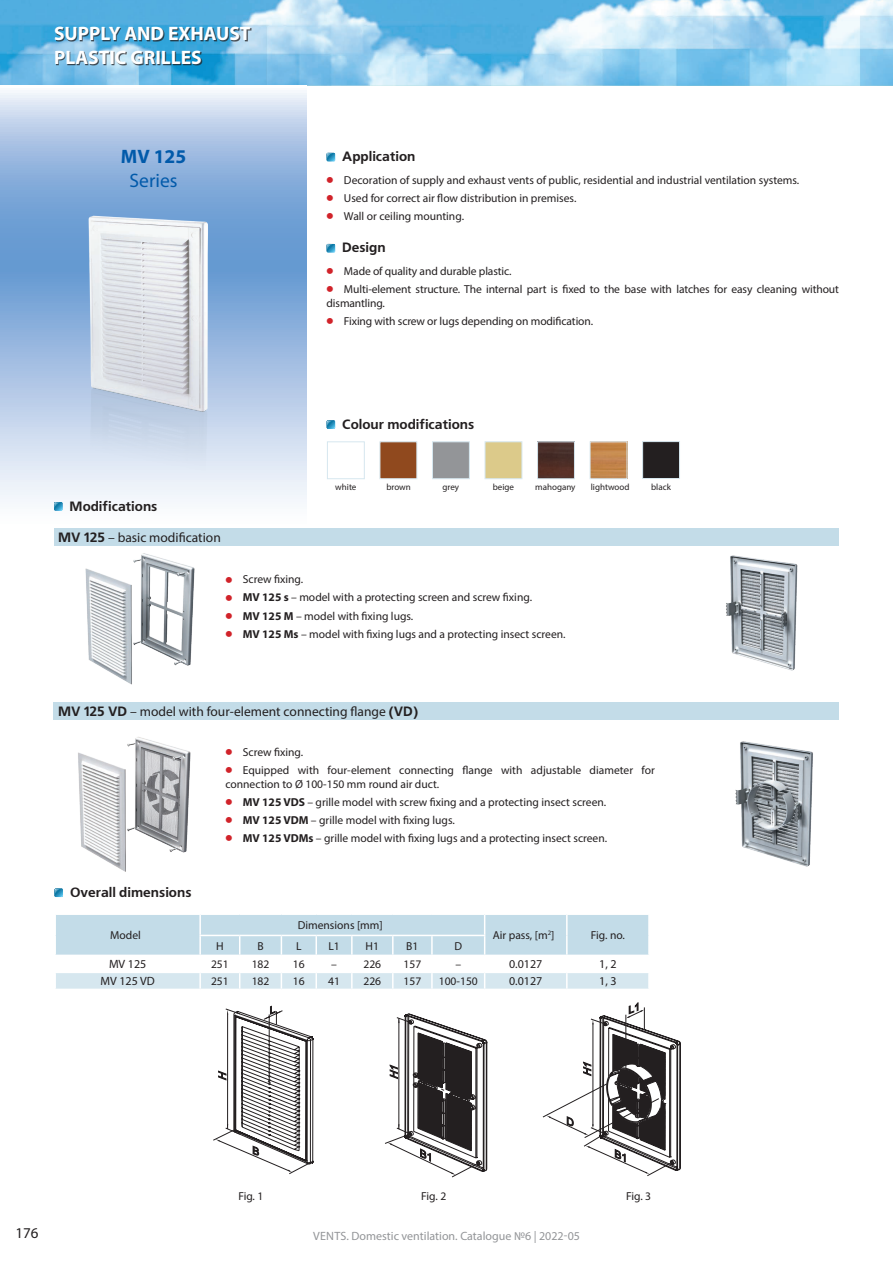
<style>
.page{position:relative;width:893px;height:1263px;background:#fff}
.page>*{position:absolute;margin:0;border:0;box-sizing:border-box;transform-origin:0 0}
.t1{font:700 19.5px/23.4px "Myriad Pro";color:#fff}
.t2{font:19.5px "Myriad Pro";color:#015aaa}
.t3{font:700 19.5px "Myriad Pro";color:#015aaa}
.t4{font:15px "Myriad Pro";color:#231f20}
.t5{font:13.5px "Myriad Pro";color:#231f20}
.t6{font:700 13.5px "Free Set C";color:#231f20}
.t7{font:12px "Myriad Pro";color:#939598}
.t8{font:12px "Myriad Pro";color:#231f20}
.t9{font:11.55px/13.8px "Myriad Pro";color:#231f20}
.t10{font:9px "Myriad Pro";color:#231f20}
.s1{font-family:"Free Set C";font-weight:700}
.s2{font-family:"Free Set C";font-weight:700;font-size:17.4px;color:#d1232a}
.s3{font-weight:700}
</style>
<div class="page">
<img style="left:0;top:0;width:893px;height:85px">
<svg style="left:0;top:93px;width:306px;height:436px"></svg>
<div style="left:56px;top:28px;width:196px;height:37px;background:#231f20;opacity:.75"></div>
<svg style="left:327px;top:153px;width:8px;height:8px"></svg>
<svg style="left:327px;top:244px;width:8px;height:8px"></svg>
<div style="left:54px;top:529px;width:785px;height:17px;background:#c3dce8"></div>
<div style="left:54px;top:702px;width:785px;height:17px;background:#c3dce8"></div>
<img style="left:60px;top:209px;width:187px;height:280px">
<svg style="left:54px;top:502px;width:9px;height:9px"></svg>
<svg style="left:54px;top:502px;width:8px;height:8px"></svg>
<img style="left:85px;top:553px;width:110px;height:132px">
<img style="left:726px;top:555px;width:72px;height:116px">
<img style="left:78px;top:737px;width:113px;height:135px">
<svg style="left:213px;top:1005px;width:100px;height:169px"></svg>
<svg style="left:385px;top:1002px;width:296px;height:175px"></svg>
<img style="left:735px;top:741px;width:78px;height:126px">
<svg style="left:54px;top:888px;width:9px;height:9px"></svg>
<svg style="left:55px;top:914px;width:594px;height:75px"></svg>
<svg style="left:327px;top:420px;width:8px;height:9px"></svg>
<div style="left:327px;top:441px;width:38px;height:38px;border:1px solid #d6e7ef"></div>
<div style="left:380px;top:441px;width:37px;height:38px;background:#90491e;border:1px solid #d6e7ef"></div>
<div style="left:432px;top:441px;width:38px;height:38px;background:#939598;border:1px solid #d6e7ef"></div>
<div style="left:485px;top:441px;width:37px;height:38px;background:#dcca8a;border:1px solid #d6e7ef"></div>
<img style="left:539px;top:443px;width:34px;height:34px">
<div style="left:537px;top:441px;width:38px;height:38px;border:1px solid #d6e7ef"></div>
<img style="left:592px;top:443px;width:33px;height:34px">
<div style="left:590px;top:441px;width:37px;height:38px;border:1px solid #d6e7ef"></div>
<div style="left:642px;top:441px;width:38px;height:38px;background:#231f20;border:1px solid #d6e7ef"></div>
<h1 class="t1" style="left:54px;top:21px;width:198px">SUPPLY AND EXHAUST<br>PLASTIC GRILLES</h1>
<h1 class="t3" style="left:121px;top:144px;width:67px">MV 125</h1>
<h1 class="t2" style="left:130px;top:168px;width:50px">Series</h1>
<p class="t6" style="left:70px;top:498px;width:89px">Modifications</p>
<p class="t5" style="left:58px;top:529px;width:164px"><span class="s1">MV 125</span> – basic modification</p>
<p class="t6" style="left:342px;top:149px;width:75px">Application</p>
<p class="t9" style="left:327px;top:173px;width:474px"><span class="s2">•</span> Decoration of supply and exhaust vents of public, residential and industrial ventilation systems.</p>
<p class="t9" style="left:327px;top:191px;width:251px"><span class="s2">•</span> Used for correct air flow distribution in premises.</p>
<p class="t9" style="left:327px;top:209px;width:139px"><span class="s2">•</span> Wall or ceiling mounting.</p>
<p class="t6" style="left:342px;top:240px;width:45px">Design</p>
<p class="t9" style="left:327px;top:264px;width:186px"><span class="s2">•</span> Made of quality and durable plastic.</p>
<p class="t9" style="left:327px;top:282px;width:514px"><span class="s2">•</span> Multi-element structure. The internal part is fixed to the base with latches for easy cleaning without dismantling.</p>
<p class="t9" style="left:327px;top:314px;width:268px"><span class="s2">•</span> Fixing with screw or lugs depending on modification.</p>
<p class="t6" style="left:342px;top:416px;width:134px">Colour modifications</p>
<p class="t10" style="left:335px;top:481px;width:23px">white</p>
<p class="t10" style="left:386px;top:481px;width:26px">brown</p>
<p class="t10" style="left:443px;top:481px;width:18px">grey</p>
<p class="t10" style="left:493px;top:481px;width:23px">beige</p>
<p class="t10" style="left:535px;top:481px;width:42px">mahogany</p>
<p class="t10" style="left:591px;top:481px;width:40px">lightwood</p>
<p class="t10" style="left:651px;top:481px;width:21px">black</p>
<p class="t9" style="left:225px;top:572px;width:79px"><span class="s2">•</span> Screw fixing.</p>
<p class="t9" style="left:225px;top:590px;width:308px"><span class="s2">•</span> <span class="s3">MV 125 s</span> – model with a protecting screen and screw fixing.</p>
<p class="t9" style="left:225px;top:609px;width:189px"><span class="s2">•</span> <span class="s3">MV 125 M</span> – model with fixing lugs.</p>
<p class="t9" style="left:225px;top:627px;width:342px"><span class="s2">•</span> <span class="s3">MV 125 Ms</span> – model with fixing lugs and a protecting insect screen.</p>
<p class="t5" style="left:58px;top:703px;width:362px"><span class="s1">MV 125 VD</span> – model with four-element connecting flange <span class="s1">(VD)</span></p>
<p class="t6" style="left:70px;top:885px;width:123px">Overall dimensions</p>
<p class="t9" style="left:110px;top:928px;width:32px">Model</p>
<p class="t9" style="left:225px;top:744px;width:79px"><span class="s2">•</span> Screw fixing.</p>
<p class="t9" style="left:225px;top:763px;width:431px"><span class="s2">•</span> Equipped with four-element connecting flange with adjustable diameter for connection to Ø 100-150 mm round air duct.</p>
<p class="t9" style="left:225px;top:795px;width:382px"><span class="s2">•</span> <span class="s3">MV 125 VDS</span> – grille model with screw fixing and a protecting insect screen.</p>
<p class="t9" style="left:225px;top:813px;width:231px"><span class="s2">•</span> <span class="s3">MV 125 VDM</span> – grille model with fixing lugs.</p>
<p class="t9" style="left:225px;top:831px;width:383px"><span class="s2">•</span> <span class="s3">MV 125 VDMs</span> – grille model with fixing lugs and a protecting insect screen.</p>
<p class="t9" style="left:298px;top:918px;width:87px">Dimensions [mm]</p>
<p class="t9" style="left:216px;top:939px;width:9px">H</p>
<p class="t9" style="left:257px;top:939px;width:8px">B</p>
<p class="t9" style="left:296px;top:939px;width:7px">L</p>
<p class="t9" style="left:328px;top:939px;width:13px">L1</p>
<p class="t9" style="left:366px;top:939px;width:15px">H1</p>
<p class="t9" style="left:406px;top:939px;width:14px">B1</p>
<p class="t9" style="left:454px;top:939px;width:9px">D</p>
<p class="t9" style="left:493px;top:928px;width:63px">Air pass, [m<sup>2</sup>]</p>
<p class="t9" style="left:591px;top:928px;width:36px">Fig. no.</p>
<p class="t8" style="left:109px;top:957px;width:39px">MV 125</p>
<p class="t9" style="left:211px;top:957px;width:19px">251</p>
<p class="t9" style="left:252px;top:957px;width:19px">182</p>
<p class="t9" style="left:293px;top:957px;width:13px">16</p>
<p class="t9" style="left:331px;top:957px;width:52px">– 226</p>
<p class="t9" style="left:403px;top:957px;width:19px">157</p>
<p class="t9" style="left:455px;top:957px;width:7px">–</p>
<p class="t8" style="left:509px;top:957px;width:35px">0.0127</p>
<p class="t8" style="left:599px;top:957px;width:19px">1, 2</p>
<p class="t8" style="left:101px;top:974px;width:56px">MV 125 VD</p>
<p class="t9" style="left:211px;top:974px;width:19px">251</p>
<p class="t9" style="left:252px;top:974px;width:19px">182</p>
<p class="t9" style="left:293px;top:974px;width:13px">16</p>
<p class="t9" style="left:328px;top:974px;width:13px">41</p>
<p class="t9" style="left:363px;top:974px;width:19px">226</p>
<p class="t9" style="left:403px;top:974px;width:19px">157</p>
<p class="t9" style="left:439px;top:974px;width:41px">100-150</p>
<p class="t8" style="left:509px;top:974px;width:35px">0.0127</p>
<p class="t8" style="left:599px;top:974px;width:19px">1, 3</p>
<p class="t9" style="left:238px;top:1189px;width:27px">Fig. 1</p>
<p class="t9" style="left:421px;top:1189px;width:27px">Fig. 2</p>
<p class="t9" style="left:626px;top:1189px;width:27px">Fig. 3</p>
<p class="t4" style="left:15px;top:1224px;width:25px">176</p>
<p class="t7" style="left:313px;top:1229px;width:268px">VENTS. Domestic ventilation. Catalogue №6 | 2022-05</p>
</div>
